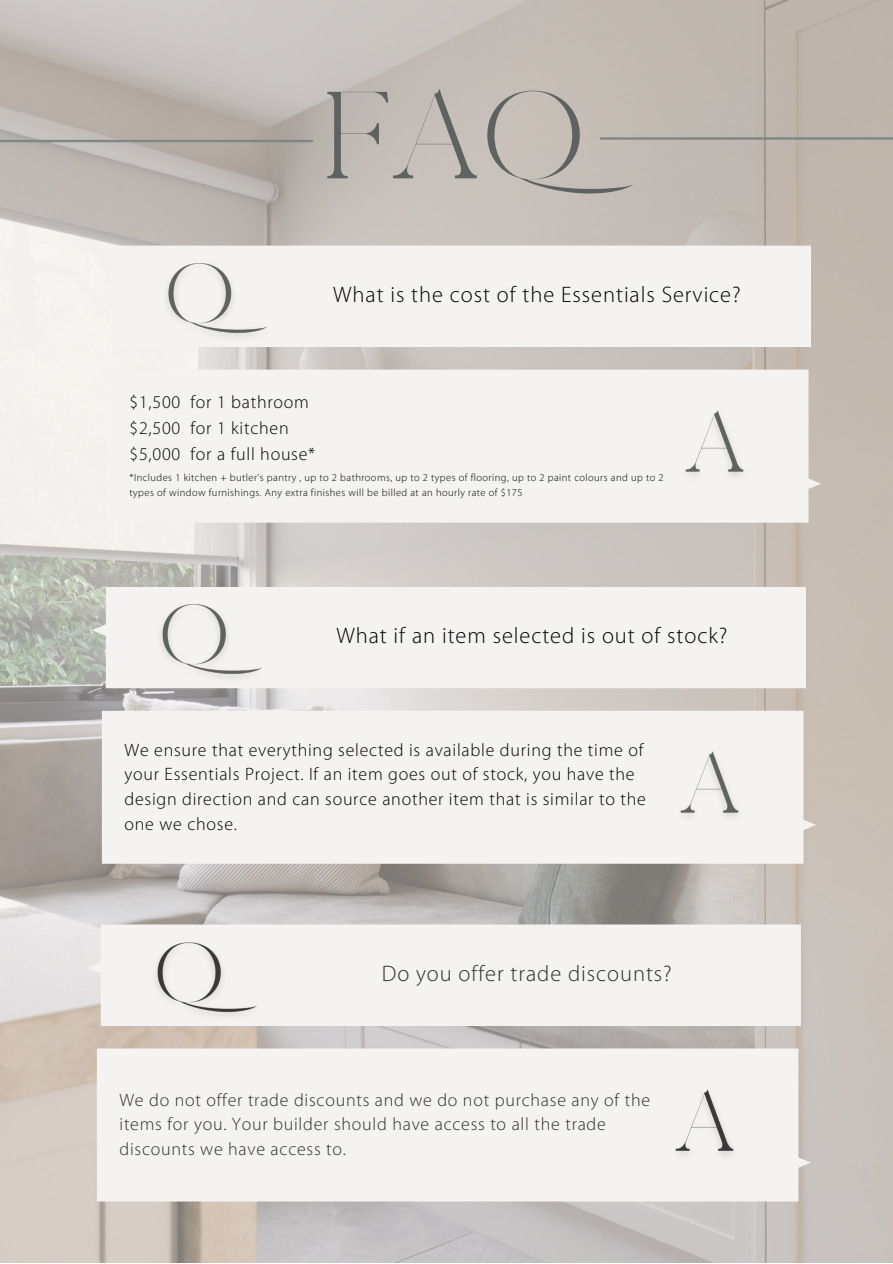
<style>
.page{position:relative;width:893px;height:1264px;background:#fff}
.page>*{position:absolute;margin:0;border:0;box-sizing:border-box;transform-origin:0 0}
.t1{font:300 118.05px "Pierson";color:#5e6260}
.t2{font:300 22.5px "Myriad Pro";letter-spacing:.04em;color:#000}
.t3{font:300 22.5px "Myriad Pro";letter-spacing:.04em;color:#2e2e2e}
.t4{font:300 18px/24.8px "Myriad Pro";letter-spacing:.04em;color:#000}
.t5{font:300 18px/24.8px "Myriad Pro";letter-spacing:.04em;color:#2e2e2e}
.t6{font:300 10.5px/15.8px "Myriad Pro";letter-spacing:.04em;color:#000}
</style>
<div class="page">
<img style="left:0;top:0;width:892px;height:1262px">
<div style="left:97px;top:246px;width:714px;height:101px;background:#f5f3f1"></div>
<img style="left:152px;top:238px;width:127px;height:123px">
<div style="left:107px;top:369px;width:714px;height:153px;background:#f5f3f1"></div>
<img style="left:673px;top:386px;width:85px;height:124px">
<hr style="left:600px;top:137px;width:292px;height:3px;background:#7e8783">
<hr style="left:0;top:140px;width:312px;height:2px;background:#7e8783">
<div style="left:92px;top:586px;width:713px;height:102px;background:#f5f3f1"></div>
<img style="left:147px;top:579px;width:127px;height:123px">
<div style="left:102px;top:710px;width:714px;height:153px;background:#f5f3f1"></div>
<img style="left:668px;top:727px;width:85px;height:124px">
<div style="left:87px;top:924px;width:713px;height:101px;background:#f5f3f1"></div>
<img style="left:142px;top:916px;width:127px;height:123px">
<div style="left:97px;top:1048px;width:714px;height:153px;background:#f5f3f1"></div>
<img style="left:663px;top:1065px;width:85px;height:124px">
<p class="t1" style="left:321px;top:66px;width:265px">FAQ</p>
<p class="t2" style="left:333px;top:285px;width:409px">What is the cost of the Essentials Service?</p>
<p class="t4" style="left:129px;top:391px;width:181px">$1,500 for 1 bathroom</p>
<p class="t4" style="left:129px;top:417px;width:161px">$2,500 for 1 kitchen</p>
<p class="t4" style="left:129px;top:443px;width:187px">$5,000 for a full house*</p>
<p class="t6" style="left:129px;top:470px;width:535px">*Includes 1 kitchen + butler’s pantry , up to 2 bathrooms, up to 2 types of flooring, up to 2 paint colours and up to 2 types of window furnishings. Any extra finishes will be billed at an hourly rate of $175</p>
<p class="t2" style="left:336px;top:626px;width:392px">What if an item selected is out of stock?</p>
<p class="t4" style="left:124px;top:738px;width:523px">We ensure that everything selected is available during the time of your Essentials Project. If an item goes out of stock, you have the design direction and can source another item that is similar to the one we chose.</p>
<p class="t3" style="left:382px;top:964px;width:291px">Do you offer trade discounts?</p>
<p class="t5" style="left:119px;top:1088px;width:532px">We do not offer trade discounts and we do not purchase any of the items for you. Your builder should have access to all the trade discounts we have access to.</p>
</div>
